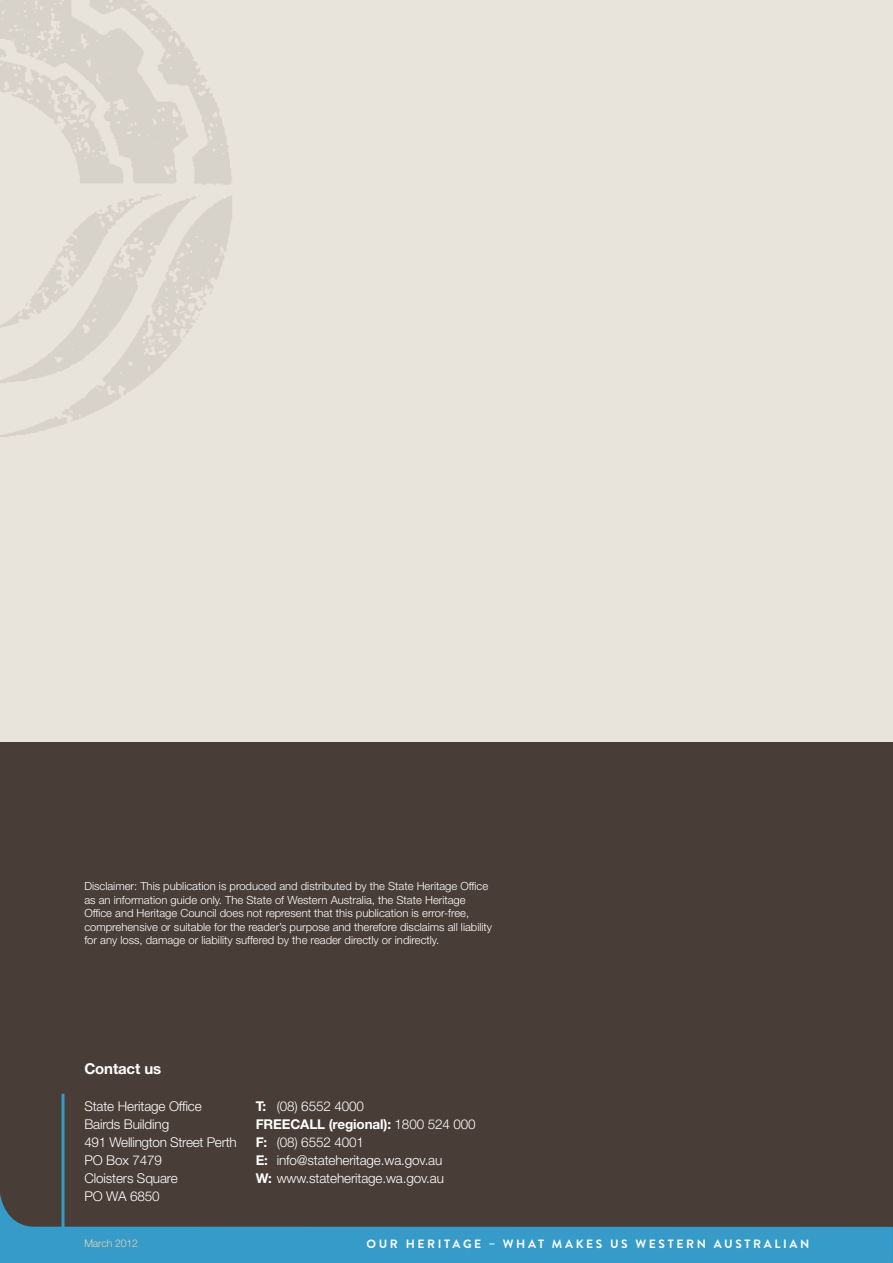
<style>
.page{position:relative;width:893px;height:1263px;background:#fff}
.page>*{position:absolute;margin:0;border:0;box-sizing:border-box;transform-origin:0 0}
.t1{font:700 15px "Helvetica Neue LT Std";letter-spacing:-.01em;color:#fff}
.t2{font:300 13.5px/18px "Helvetica Neue LT Std";letter-spacing:-.01em;color:#fff}
.t3{font:700 12px "Brandon Grotesque";letter-spacing:.22em;color:#fff}
.t4{font:300 11.25px/13.5px "Helvetica Neue LT Std";color:#fff}
.t5{font:300 10.5px "Helvetica Neue LT Std";letter-spacing:-.01em;color:#e7d3b4}
.s1{font-weight:700}
</style>
<div class="page">
<div style="left:0;top:0;width:893px;height:755px;background:#e8e3db"></div>
<div style="left:0;top:742px;width:893px;height:521px;background:#493d37"></div>
<svg style="left:0;top:1105px;width:893px;height:158px"></svg>
<hr style="left:62px;top:1094px;width:3px;height:160px;background:#369bc9">
<p class="t4" style="left:84px;top:879px;width:409px">Disclaimer: This publication is produced and distributed by the State Heritage Office as an information guide only. The State of Western Australia, the State Heritage Office and Heritage Council does not represent that this publication is error-free, comprehensive or suitable for the reader’s purpose and therefore disclaims all liability for any loss, damage or liability suffered by the reader directly or indirectly.</p>
<h1 class="t1" style="left:84px;top:1059px;width:79px">Contact us</h1>
<p class="t2" style="left:84px;top:1097px;width:154px">State Heritage Office<br>Bairds Building<br>491 Wellington Street Perth<br>PO Box 7479<br>Cloisters Square<br>PO WA 6850</p>
<p class="t5" style="left:84px;top:1237px;width:55px">March 2012</p>
<p class="t2" style="left:256px;top:1097px;width:221px"><span class="s1">T:</span> (08) 6552 4000<br><span class="s1">FREECALL (regional):</span> 1800 524 000<br><span class="s1">F:</span> (08) 6552 4001<br><span class="s1">E:</span> info@stateheritage.wa.gov.au<br><span class="s1">W:</span> www.stateheritage.wa.gov.au</p>
<p class="t3" style="left:366px;top:1236px;width:444px">OUR HERITAGE – WHAT MAKES US WESTERN AUSTRALIAN</p>
</div>
